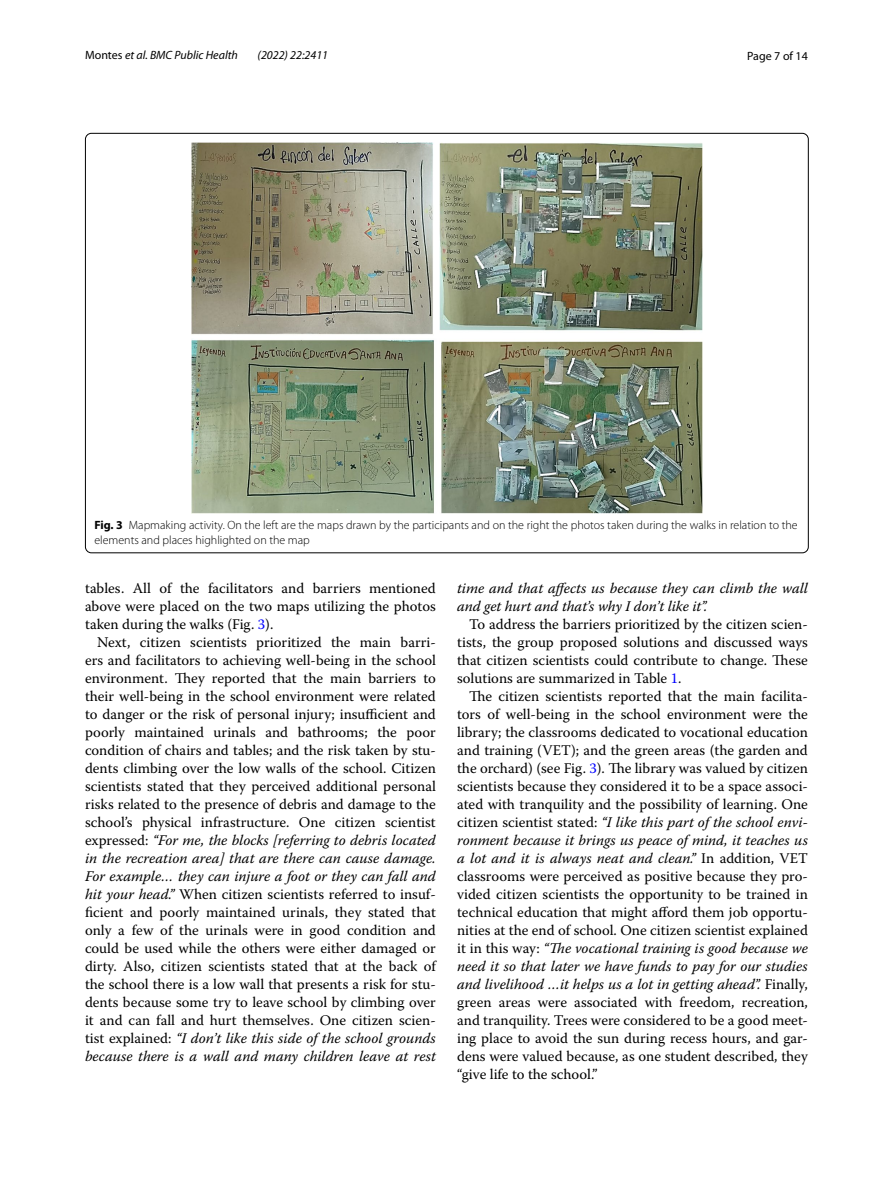
<style>
.page{position:relative;width:893px;height:1187px;background:#fff}
.page>*{position:absolute;margin:0;border:0;box-sizing:border-box;transform-origin:0 0}
.t1{font:14.7px/18px "Warnock Pro";color:#000;text-align:justify}
.t2{font:italic 14.7px/18px "Warnock Pro";color:#000}
.t3{font:300 12px/15px "Myriad Pro";color:#000}
.t4{font:italic 12px "Myriad Pro";color:#000}
.t5{font:12px "Myriad Pro";color:#000}
.s1{font-style:normal}
.s2{font-weight:700}
.s3{color:#00f}
.s4{font-style:italic}
</style>
<div class="page">
<img style="left:192px;top:142px;width:510px;height:371px">
<p class="t4" style="left:85px;top:48px;width:154px"><span class="s1">Montes</span> et al. BMC Public Health</p>
<p class="t4" style="left:258px;top:48px;width:72px">(2022) 22:2411</p>
<p class="t5" style="left:747px;top:48px;width:62px">Page 7 of 14</p>
<p class="t3" style="left:94px;top:517px;width:705px"><span class="s2">Fig. 3</span> Mapmaking activity. On the left are the maps drawn by the participants and on the right the photos taken during the walks in relation to the elements and places highlighted on the map</p>
<p class="t1" style="left:85px;top:579px;width:352px">tables. All of the facilitators and barriers mentioned above were placed on the two maps utilizing the photos taken during the walks (Fig. <span class="s3">3</span>).</p>
<p class="t1" style="left:85px;top:633px;width:352px;text-indent:12px">Next, citizen scientists prioritized the main barri&shy;ers and facilitators to achieving well-being in the school environment. They reported that the main barriers to their well-being in the school environment were related to danger or the risk of personal injury; insufficient and poorly maintained urinals and bathrooms; the poor condition of chairs and tables; and the risk taken by stu&shy;dents climbing over the low walls of the school. Citizen scientists stated that they perceived additional personal risks related to the presence of debris and damage to the school’s physical infrastructure. One citizen scientist expressed: <span class="s4">“For me, the blocks [referring to debris located in the recreation area] that are there can cause damage.<br>For example… they can injure a foot or they can fall and hit your head.”</span> When citizen scientists referred to insuf&shy;ficient and poorly maintained urinals, they stated that only a few of the urinals were in good condition and could be used while the others were either damaged or dirty. Also, citizen scientists stated that at the back of the school there is a low wall that presents a risk for stu&shy;dents because some try to leave school by climbing over it and can fall and hurt themselves. One citizen scien&shy;tist explained: <span class="s4">“I don’t like this side of the school grounds because there is a wall and many children leave at rest</span></p>
<p class="t2" style="left:457px;top:579px;width:352px">time and that affects us because they can climb the wall and get hurt and that’s why I don’t like it”.</p>
<p class="t1" style="left:457px;top:615px;width:352px;text-indent:12px">To address the barriers prioritized by the citizen scien&shy;tists, the group proposed solutions and discussed ways that citizen scientists could contribute to change. These solutions are summarized in Table <span class="s3">1</span>.</p>
<p class="t1" style="left:457px;top:687px;width:352px;text-indent:12px">The citizen scientists reported that the main facilita&shy;tors of well-being in the school environment were the library; the classrooms dedicated to vocational education and training (VET); and the green areas (the garden and the orchard) (see Fig. <span class="s3">3</span>). The library was valued by citizen scientists because they considered it to be a space associ&shy;ated with tranquility and the possibility of learning. One citizen scientist stated: <span class="s4">“I like this part of the school envi&shy;ronment because it brings us peace of mind, it teaches us a lot and it is always neat and clean.”</span> In addition, VET classrooms were perceived as positive because they pro&shy;vided citizen scientists the opportunity to be trained in technical education that might afford them job opportu&shy;nities at the end of school. One citizen scientist explained it in this way: <span class="s4">“The vocational training is good because we need it so that later we have funds to pay for our studies and livelihood …it helps us a lot in getting ahead”.</span> Finally, green areas were associated with freedom, recreation, and tranquility. Trees were considered to be a good meet&shy;ing place to avoid the sun during recess hours, and gar&shy;dens were valued because, as one student described, they “give life to the school.”</p>
</div>
